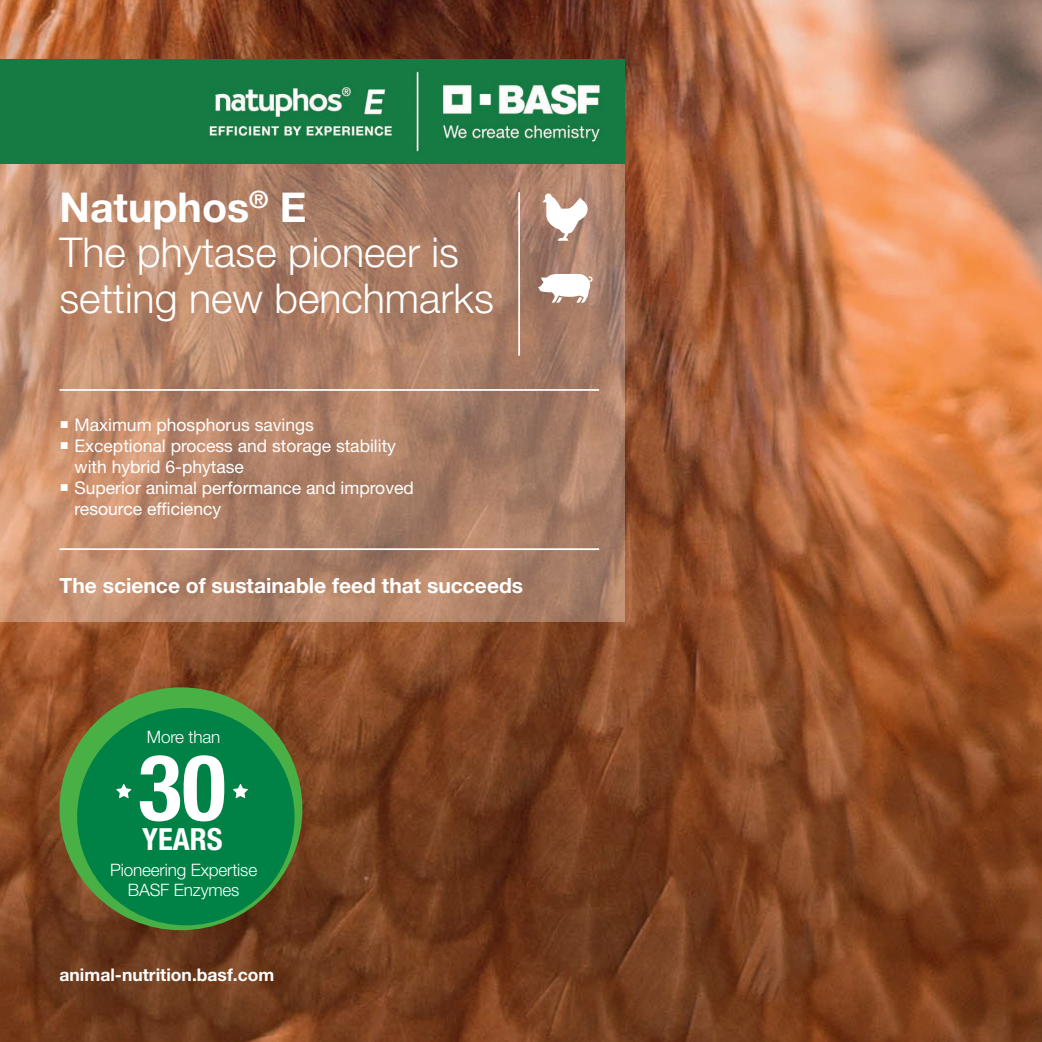
<style>
.page{position:relative;width:1042px;height:1042px;background:#fff}
.page>*{position:absolute;margin:0;border:0;box-sizing:border-box;transform-origin:0 0}
.t1{font:700 condensed 91.7px "Helvetica Neue LT Pro";color:#fff}
.A4__Helv_75___35_40p{font:300 41.12px/45.5px "Helvetica Neue LT Pro";color:#fff}
.A4__Helv_75___35_40p-2{font:700 41.12px "Helvetica Neue LT Pro";color:#fff}
.t2{font:700 condensed 30.62px "Helvetica Neue LT Pro";color:#fff}
.A4__Helv_75___35_40p-3{font:700 21px "Helvetica Neue LT Pro";color:#fff}
.t3{font:17.5px/21px "Helvetica Neue LT Pro";color:#fff}
.A4__Helv_75___35_40p-4{font:700 17.5px "Helvetica Neue LT Pro";color:#fff}
.t4{font:300 17.15px "Helvetica Neue LT Pro";letter-spacing:-.01em;color:#fff}
</style>
<div class="page">
<img style="left:0;top:0;width:1042px;height:1042px">
<div style="left:60px;top:687px;width:242px;height:243px;background:#49b045;border-radius:50%"></div>
<div style="left:77px;top:708px;width:217px;height:217px;background:#008247;border-radius:50%"></div>
<svg style="left:233px;top:784px;width:15px;height:14px"></svg>
<svg style="left:116px;top:784px;width:15px;height:14px"></svg>
<svg style="left:0;top:164px;width:625px;height:458px;background:#b28369"></svg>
<hr style="left:60px;top:389px;width:539px;height:2px;background:#fff">
<hr style="left:60px;top:548px;width:539px;height:2px;background:#fff">
<hr style="left:518px;top:192px;width:2px;height:164px;background:#fff">
<svg style="left:543px;top:193px;width:44px;height:48px"></svg>
<svg style="left:538px;top:274px;width:54px;height:29px"></svg>
<img style="left:0;top:60px;width:624px;height:104px">
<svg style="left:61px;top:421px;width:7px;height:6px"></svg>
<svg style="left:61px;top:442px;width:7px;height:6px"></svg>
<svg style="left:61px;top:484px;width:7px;height:6px"></svg>
<p class="A4__Helv_75___35_40p-2" style="left:60px;top:181px;width:248px">Natuphos<sup>®</sup> E</p>
<p class="A4__Helv_75___35_40p" style="left:60px;top:229px;width:436px">The phytase pioneer is setting new benchmarks</p>
<p class="t3" style="left:74px;top:413px;width:241px">Maximum phosphorus savings</p>
<p class="t3" style="left:74px;top:434px;width:323px">Exceptional process and storage stability with hybrid 6-phytase</p>
<p class="t3" style="left:74px;top:476px;width:341px">Superior animal performance and improved resource efficiency</p>
<p class="A4__Helv_75___35_40p-3" style="left:60px;top:572px;width:465px">The science of sustainable feed that succeeds</p>
<p class="t4" style="left:147px;top:726px;width:75px">More than</p>
<p class="t1" style="left:138px;top:732px;width:89px">30</p>
<p class="t2" style="left:142px;top:821px;width:82px">YEARS</p>
<p class="t4" style="left:110px;top:859px;width:149px">Pioneering Expertise</p>
<p class="t4" style="left:128px;top:879px;width:113px">BASF Enzymes</p>
<p class="A4__Helv_75___35_40p-4" style="left:60px;top:964px;width:216px">animal-nutrition.basf.com</p>
</div>
